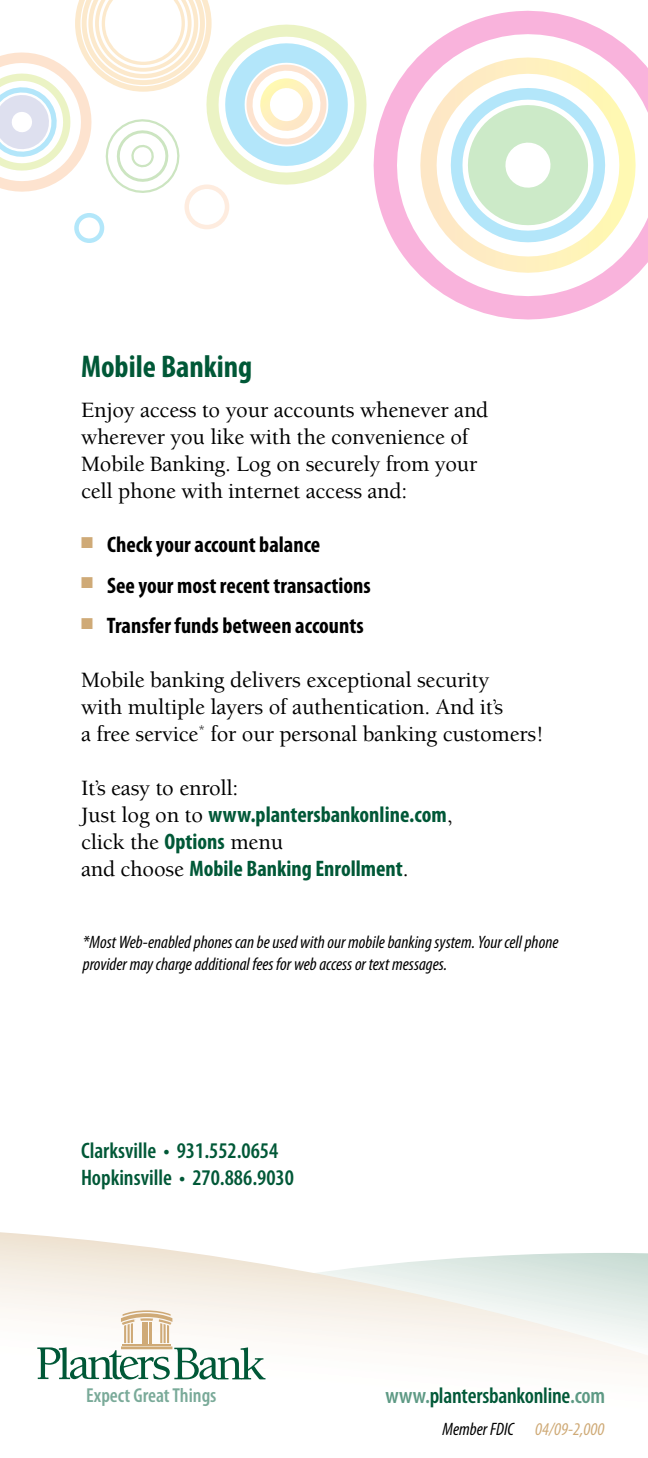
<style>
.page{position:relative;width:648px;height:1458px;background:#fff}
.page>*{position:absolute;margin:0;border:0;box-sizing:border-box;transform-origin:0 0}
.t1{font:700 condensed 31.5px "Myriad Pro";color:#005837}
.t2{font:500 22.5px/27px "Berkeley";letter-spacing:-.01em;color:#000}
.t3{font:700 condensed 22.5px "Myriad Pro";color:#000}
.t4{font:600 condensed 22.5px/27px "Myriad Pro";color:#005837}
.t5{font:700 condensed 22.5px "Myriad Pro";color:#005837}
.t6{font:600 condensed 20.25px "Myriad Pro";color:#7aaa99}
.t7{font:italic condensed 18px/21.6px "Myriad Pro";color:#000}
.t8{font:italic condensed 18px "Myriad Pro";color:#cfaa77}
.s1{font-family:"Berkeley";font-weight:500;font-stretch:normal;color:#000}
.s2{font-family:"Myriad Pro";font-weight:700;font-stretch:condensed;color:#005837}
.s3{color:#5d9984}
</style>
<div class="page">
<svg style="left:0;top:1232px;width:648px;height:148px"></svg>
<svg style="left:37px;top:1310px;width:228px;height:70px"></svg>
<div style="left:185px;top:185px;width:44px;height:44px;border:4px solid #feecdf;border-radius:50%"></div>
<div style="left:74px;top:213px;width:30px;height:30px;border:4px solid #b3e7fa;border-radius:50%"></div>
<svg style="left:373px;top:10px;width:250px;height:310px"></svg>
<svg style="left:407px;top:44px;width:241px;height:243px"></svg>
<svg style="left:441px;top:78px;width:174px;height:174px"></svg>
<svg style="left:0;top:0;width:367px;height:197px"></svg>
<h1 class="t1" style="left:81px;top:346px;width:173px">Mobile Banking</h1>
<p class="t2" style="left:81px;top:397px;width:409px">Enjoy access to your accounts whenever and wherever you like with the convenience of Mobile Banking. Log on securely from your cell phone with internet access and:</p>
<p class="t3" style="left:81px;top:530px;width:241px"><sup>■</sup> Check your account balance</p>
<p class="t3" style="left:81px;top:571px;width:291px"><sup>■</sup> See your most recent transactions</p>
<p class="t3" style="left:81px;top:611px;width:284px"><sup>■</sup> Transfer funds between accounts</p>
<p class="t2" style="left:81px;top:667px;width:464px">Mobile banking delivers exceptional security<br>with multiple layers of authentication. And it’s<br>a free service<sup>*</sup> for our personal banking customers!</p>
<p class="t2" style="left:81px;top:775px;width:159px">It’s easy to enroll:</p>
<p class="t5" style="left:81px;top:800px;width:373px"><span class="s1">Just log on to</span> www.plantersbankonline.com<span class="s1">,</span></p>
<p class="t2" style="left:81px;top:829px;width:204px">click the <span class="s2">Options</span> menu</p>
<p class="t5" style="left:81px;top:854px;width:329px"><span class="s1">and choose</span> Mobile Banking Enrollment<span class="s1">.</span></p>
<p class="t7" style="left:83px;top:931px;width:477px">*Most Web-enabled phones can be used with our mobile banking system. Your cell phone provider may charge additional fees for web access or text messages.</p>
<p class="t4" style="left:81px;top:1138px;width:214px">Clarksville • 931.552.0654<br>Hopkinsville • 270.886.9030</p>
<p class="t6" style="left:86px;top:1384px;width:132px">Expect Great Things</p>
<p class="t4" style="left:385px;top:1383px;width:221px"><span class="s3">www.</span>plantersbankonline<span class="s3">.com</span></p>
<p class="t7" style="left:443px;top:1418px;width:73px">Member FDIC</p>
<p class="t8" style="left:535px;top:1418px;width:71px">04/09-2,000</p>
</div>
